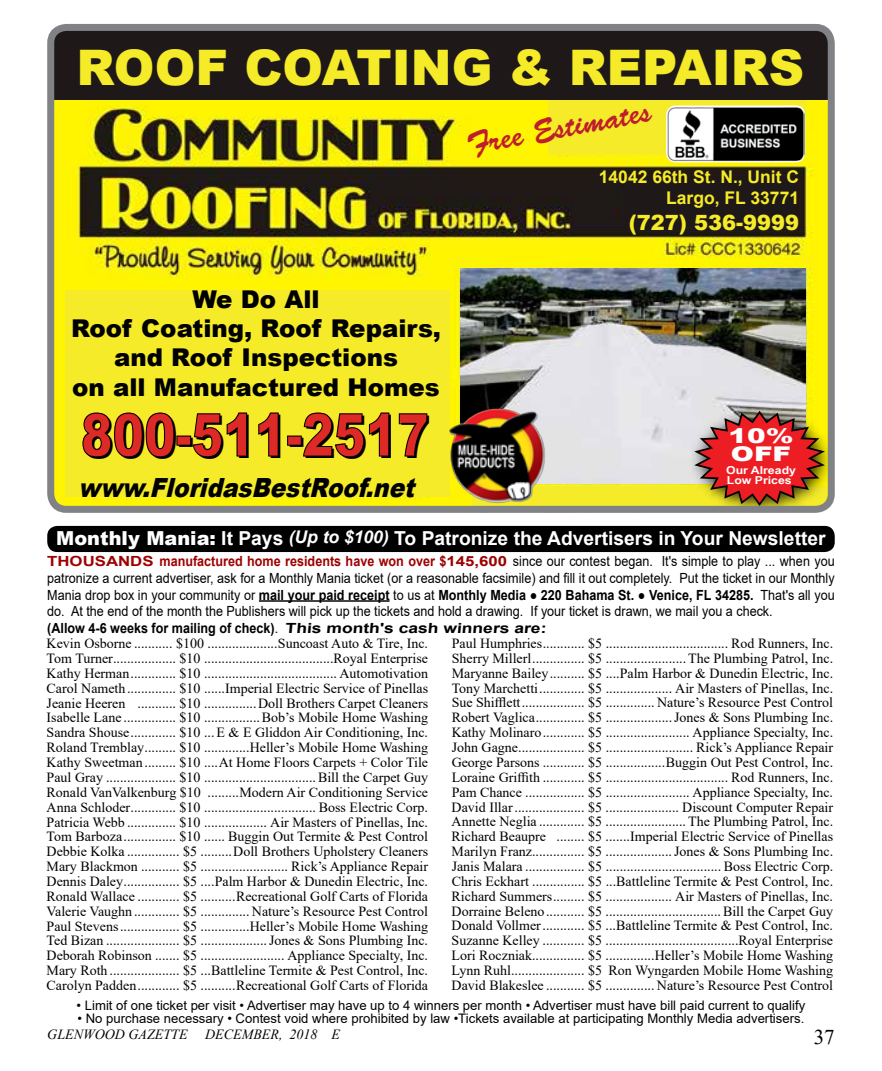
<style>
.page{position:relative;width:882px;height:1071px;background:#fff}
.page>*{position:absolute;margin:0;border:0;box-sizing:border-box;transform-origin:0 0}
.t1{font:900 58.98px "Arial";color:#000;scale:.8 1}
.t2{font:900 49px "Arial";color:#f5eb28}
.t3{font:32.38px "Banty S Normal";color:#be1e2d}
.t4{font:italic 900 26.43px "Arial";color:#000;scale:.88 1}
.t5{font:900 24.5px/29.4px "Arial";color:#000;text-align:center}
.t6{font:900 21px "Arial";color:#f5eb28}
.t7{font:21px "Times New Roman";color:#000}
.t8{font:900 20.3px/18px "Arial";color:#fff;scale:1.37 1}
.t9{font:700 19.25px "Arial";color:#fff}
.t10{font:700 17.5px/21px "Arial";color:#f5eb28;text-align:right}
.t11{font:14px/14.9px "Times New Roman";color:#000;text-align:justify}
.t12{font:14px/16.6px "Arial";color:#000;scale:.9 1}
.t13{font:italic 14px "Times New Roman";color:#000}
.t14{font:13.12px "Arial";color:#000}
.t15{font:700 10.85px/9.8px "Arial Narrow";color:#fff;scale:1.37 1}
.s1{font-weight:900}
.s2{font-style:italic;font-size:17.5px}
.s3{font-weight:700;color:#9e0000}
.s4{font-weight:700}
.s5{font-family:"Times New Roman";font-weight:700}
</style>
<div class="page">
<hr style="left:259px;top:600px;width:131px;height:2px;background:#000">
<div style="left:47px;top:526px;width:788px;height:26px;background:#000;border-radius:10px"></div>
<img style="left:55px;top:100px;width:772px;height:405px">
<div style="left:549px;top:100px;width:257px;height:54px;background:#f5eb28"></div>
<div style="left:623px;top:176px;width:173px;height:54px;background:#1e1918"></div>
<div style="left:65px;top:291px;width:385px;height:206px;background:#f5eb28"></div>
<div style="left:472px;top:486px;width:355px;height:22px;background:#f5eb28"></div>
<div style="left:54px;top:31px;width:774px;height:69px;background:#1e1918"></div>
<svg style="left:82px;top:412px;width:93px;height:46px"></svg>
<svg style="left:192px;top:412px;width:56px;height:46px"></svg>
<svg style="left:258px;top:412px;width:21px;height:45px"></svg>
<div style="left:287px;top:436px;width:15px;height:10px;border:1px solid #000"></div>
<svg style="left:303px;top:412px;width:87px;height:46px"></svg>
<svg style="left:398px;top:413px;width:30px;height:44px"></svg>
<img style="left:460px;top:268px;width:346px;height:216px">
<img style="left:682px;top:398px;width:145px;height:88px">
<svg style="left:689px;top:409px;width:138px;height:96px;background:#cb5f3b"></svg>
<div style="left:47px;top:24px;width:788px;height:489px;border:7px solid #808285;border-radius:16px"></div>
<img style="left:446px;top:404px;width:103px;height:102px">
<svg style="left:664px;top:100px;width:144px;height:107px"></svg>
<img style="left:667px;top:106px;width:138px;height:56px">
<h2 class="t2" style="left:77px;top:32px;width:729px">ROOF COATING &amp; REPAIRS</h2>
<h3 class="t3" style="left:465px;top:118px;width:187px;rotate:-10deg">Free Estimates</h3>
<h3 class="t5" style="left:71px;top:283px;width:372px">We Do All<br>Roof Coating, Roof Repairs, and Roof Inspections<br>on all Manufactured Homes</h3>
<h1 class="t1" style="left:83px;top:394px;width:436px">800-511-2517</h1>
<h3 class="t4" style="left:78px;top:468px;width:393px">www.FloridasBestRoof.net</h3>
<p class="t10" style="left:599px;top:167px;width:202px">14042 66th St. N., Unit C<br>Largo, FL 33771</p>
<h3 class="t6" style="left:629px;top:207px;width:172px">(727) 536-9999</h3>
<h3 class="t8" style="left:729px;top:426px;width:49px">10%<br>OFF</h3>
<p class="t15" style="left:726px;top:465px;width:53px">Our Already<br>Low Prices</p>
<h3 class="t9" style="left:56px;top:525px;width:771px"><span class="s1">Monthly Mania:</span> It Pays <span class="s2">(Up to $100)</span> To Patronize the Advertisers in Your Newsletter</h3>
<p class="t12" style="left:47px;top:553px;width:876px"><span class="s3">THOUSANDS manufactured home residents have won over $145,600</span> since our contest began. It's simple to play ... when you patronize a current advertiser, ask for a Monthly Mania ticket (or a reasonable facsimile) and fill it out completely. Put the ticket in our Monthly Mania drop box in your community or <span class="s4">mail your paid receipt</span> to us at <span class="s4">Monthly Media</span> <span class="s5">●</span> <span class="s4">220 Bahama St.</span> <span class="s5">●</span> <span class="s4">Venice, FL 34285.</span> That's all you do. At the end of the month the Publishers will pick up the tickets and hold a drawing. If your ticket is drawn, we mail you a check.<br><span class="s4">(Allow 4-6 weeks for mailing of check)</span>. <span class="s4">This month's cash winners are:</span></p>
<p class="t11" style="left:47px;top:636px;width:383px">Kevin Osborne ........... $100 ....................Suncoast Auto &amp; Tire, Inc.<br>Tom Turner .................. $10 .....................................Royal Enterprise Kathy Herman ............. $10 ...................................... Automotivation Carol Nameth .............. $10 ......Imperial Electric Service of Pinellas Jeanie Heeren ........... $10 ...............Doll Brothers Carpet Cleaners Isabelle Lane ............... $10 ................Bob’s Mobile Home Washing Sandra Shouse ............. $10 ...E &amp; E Gliddon Air Conditioning, Inc.<br>Roland Tremblay ......... $10 .............Heller’s Mobile Home Washing Kathy Sweetman ......... $10 ....At Home Floors Carpets + Color Tile Paul Gray .................... $10 ................................Bill the Carpet Guy Ronald VanValkenburg $10 .........Modern Air Conditioning Service Anna Schloder ............. $10 ................................ Boss Electric Corp.<br>Patricia Webb .............. $10 .................. Air Masters of Pinellas, Inc.<br>Tom Barboza ............... $10 ...... Buggin Out Termite &amp; Pest Control Debbie Kolka ............... $5 .........Doll Brothers Upholstery Cleaners Mary Blackmon ........... $5 ......................... Rick’s Appliance Repair Dennis Daley ................ $5 ....Palm Harbor &amp; Dunedin Electric, Inc.<br>Ronald Wallace ............ $5 ..........Recreational Golf Carts of Florida Valerie Vaughn ............. $5 .............. Nature’s Resource Pest Control Paul Stevens ................. $5 ..............Heller’s Mobile Home Washing Ted Bizan ..................... $5 ...................Jones &amp; Sons Plumbing Inc.<br>Deborah Robinson ....... $5 ........................ Appliance Specialty, Inc.<br>Mary Roth .................... $5 ...Battleline Termite &amp; Pest Control, Inc.<br>Carolyn Padden ............ $5 ..........Recreational Golf Carts of Florida</p>
<p class="t11" style="left:452px;top:635px;width:383px">Paul Humphries ............ $5 ................................... Rod Runners, Inc.<br>Sherry Millerl ............... $5 .......................The Plumbing Patrol, Inc.<br>Maryanne Bailey .......... $5 ....Palm Harbor &amp; Dunedin Electric, Inc.<br>Tony Marchetti ............. $5 ................... Air Masters of Pinellas, Inc.<br>Sue Shifflett .................. $5 .............. Nature’s Resource Pest Control Robert Vaglica .............. $5 ...................Jones &amp; Sons Plumbing Inc.<br>Kathy Molinaro ............ $5 ........................ Appliance Specialty, Inc.<br>John Gagne ................... $5 ......................... Rick’s Appliance Repair George Parsons ............ $5 .................Buggin Out Pest Control, Inc.<br>Loraine Griffith ............ $5 ................................... Rod Runners, Inc.<br>Pam Chance ................. $5 ........................ Appliance Specialty, Inc.<br>David Illar .................... $5 ..................... Discount Computer Repair Annette Neglia ............. $5 .......................The Plumbing Patrol, Inc.<br>Richard Beaupre ........ $5 .......Imperial Electric Service of Pinellas Marilyn Franz ............... $5 ...................Jones &amp; Sons Plumbing Inc.<br>Janis Malara ................. $5 ................................. Boss Electric Corp.<br>Chris Eckhart ............... $5 ...Battleline Termite &amp; Pest Control, Inc.<br>Richard Summers ......... $5 ................... Air Masters of Pinellas, Inc.<br>Dorraine Beleno ........... $5 .................................Bill the Carpet Guy Donald Vollmer ............ $5 ...Battleline Termite &amp; Pest Control, Inc.<br>Suzanne Kelley ............ $5 ......................................Royal Enterprise Lori Roczniak ............... $5 ..............Heller’s Mobile Home Washing Lynn Ruhl..................... $5 Ron Wyngarden Mobile Home Washing David Blakeslee ........... $5 .............. Nature’s Resource Pest Control</p>
<p class="t14" style="left:77px;top:996px;width:730px">• Limit of one ticket per visit • Advertiser may have up to 4 winners per month • Advertiser must have bill paid current to qualify</p>
<p class="t14" style="left:78px;top:1009px;width:728px">• No purchase necessary • Contest void where prohibited by law •Tickets available at participating Monthly Media advertisers.</p>
<p class="t13" style="left:47px;top:1024px;width:142px">GLENWOOD GAZETTE</p>
<p class="t13" style="left:205px;top:1024px;width:136px">DECEMBER, 2018 E</p>
<h3 class="t7" style="left:814px;top:1022px;width:22px">37</h3>
</div>
